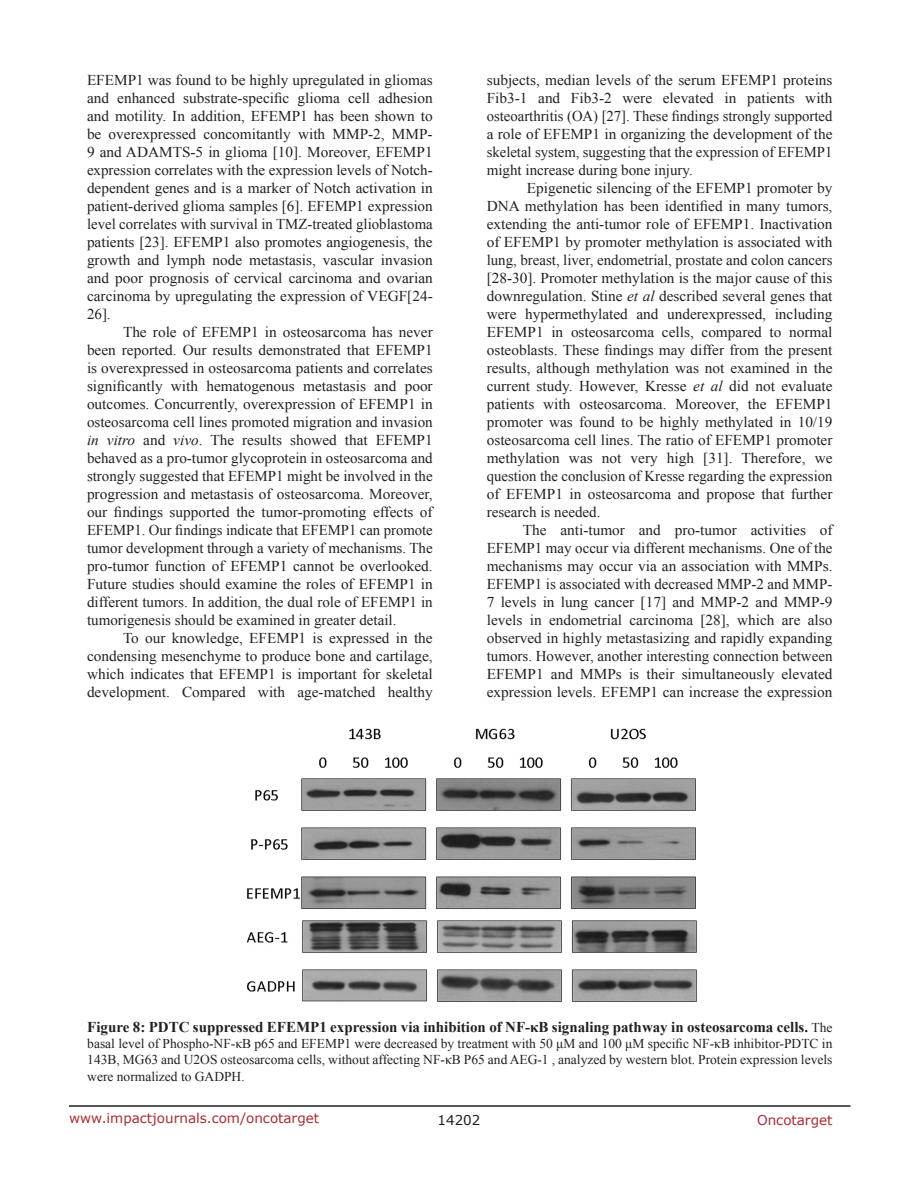
<style>
.page{position:relative;width:918px;height:1188px;background:#fff}
.page>*{position:absolute;margin:0;border:0;box-sizing:border-box;transform-origin:0 0}
.BodyText{font:15px/18px "Times New Roman";color:#221f22;text-align:justify}
.FigureText{font:700 15px "Times New Roman";color:#221f22}
.FigureText-2{font:13.5px/16.2px "Times New Roman";color:#221f22;text-align:justify}
.t1{font:13.5px "Verdana";color:#ac2b31}
.t2{font:13.5px "Verdana";color:#221f22}
.s1{font-style:italic}
.s2{font-weight:400;font-size:13.5px}
</style>
<div class="page">
<hr style="left:69px;top:1105px;width:781px;height:2px;background:#231f20">
<img style="left:246px;top:728px;width:451px;height:274px">
<p class="BodyText" style="left:87px;top:71px;width:347px">EFEMP1 was found to be highly upregulated in gliomas and enhanced substrate-specific glioma cell adhesion and motility. In addition, EFEMP1 has been shown to be overexpressed concomitantly with MMP-2, MMP-9 and ADAMTS-5 in glioma [10]. Moreover, EFEMP1 expression correlates with the expression levels of Notch&shy;dependent genes and is a marker of Notch activation in patient-derived glioma samples [6]. EFEMP1 expression level correlates with survival in TMZ-treated glioblastoma patients [23]. EFEMP1 also promotes angiogenesis, the growth and lymph node metastasis, vascular invasion and poor prognosis of cervical carcinoma and ovarian carcinoma by upregulating the expression of VEGF[24- 26].</p>
<p class="BodyText" style="left:87px;top:323px;width:347px;text-indent:36px">The role of EFEMP1 in osteosarcoma has never been reported. Our results demonstrated that EFEMP1 is overexpressed in osteosarcoma patients and correlates significantly with hematogenous metastasis and poor outcomes. Concurrently, overexpression of EFEMP1 in osteosarcoma cell lines promoted migration and invasion <span class="s1">in vitro</span> and <span class="s1">vivo</span>. The results showed that EFEMP1 behaved as a pro-tumor glycoprotein in osteosarcoma and strongly suggested that EFEMP1 might be involved in the progression and metastasis of osteosarcoma. Moreover, our findings supported the tumor-promoting effects of EFEMP1. Our findings indicate that EFEMP1 can promote tumor development through a variety of mechanisms. The pro-tumor function of EFEMP1 cannot be overlooked.<br>Future studies should examine the roles of EFEMP1 in different tumors. In addition, the dual role of EFEMP1 in tumorigenesis should be examined in greater detail.</p>
<p class="BodyText" style="left:87px;top:629px;width:347px;text-indent:36px">To our knowledge, EFEMP1 is expressed in the condensing mesenchyme to produce bone and cartilage, which indicates that EFEMP1 is important for skeletal development. Compared with age-matched healthy</p>
<p class="BodyText" style="left:487px;top:71px;width:347px">subjects, median levels of the serum EFEMP1 proteins Fib3-1 and Fib3-2 were elevated in patients with osteoarthritis (OA) [27]. These findings strongly supported a role of EFEMP1 in organizing the development of the skeletal system, suggesting that the expression of EFEMP1 might increase during bone injury.</p>
<p class="BodyText" style="left:487px;top:179px;width:347px;text-indent:40px">Epigenetic silencing of the EFEMP1 promoter by DNA methylation has been identified in many tumors, extending the anti-tumor role of EFEMP1. Inactivation of EFEMP1 by promoter methylation is associated with lung, breast, liver, endometrial, prostate and colon cancers [28-30]. Promoter methylation is the major cause of this downregulation. Stine <span class="s1">et al</span> described several genes that were hypermethylated and underexpressed, including EFEMP1 in osteosarcoma cells, compared to normal osteoblasts. These findings may differ from the present results, although methylation was not examined in the current study. However, Kresse <span class="s1">et al</span> did not evaluate patients with osteosarcoma. Moreover, the EFEMP1 promoter was found to be highly methylated in 10/19 osteosarcoma cell lines. The ratio of EFEMP1 promoter methylation was not very high [31]. Therefore, we question the conclusion of Kresse regarding the expression of EFEMP1 in osteosarcoma and propose that further research is needed.</p>
<p class="BodyText" style="left:487px;top:521px;width:347px;text-indent:36px">The anti-tumor and pro-tumor activities of EFEMP1 may occur via different mechanisms. One of the mechanisms may occur via an association with MMPs.<br>EFEMP1 is associated with decreased MMP-2 and MMP-7 levels in lung cancer [17] and MMP-2 and MMP-9 levels in endometrial carcinoma [28], which are also observed in highly metastasizing and rapidly expanding tumors. However, another interesting connection between EFEMP1 and MMPs is their simultaneously elevated expression levels. EFEMP1 can increase the expression</p>
<p class="FigureText" style="left:87px;top:1017px;width:747px">Figure 8: PDTC suppressed EFEMP1 expression via inhibition of NF-κB signaling pathway in osteosarcoma cells. <span class="s2">The</span></p>
<p class="FigureText-2" style="left:87px;top:1035px;width:747px">basal level of Phospho-NF-κB p65 and EFEMP1 were decreased by treatment with 50 μM and 100 μM specific NF-κB inhibitor-PDTC in 143B, MG63 and U2OS osteosarcoma cells, without affecting NF-κB P65 and AEG-1 , analyzed by western blot. Protein expression levels were normalized to GADPH.</p>
<p class="t1" style="left:69px;top:1109px;width:252px">www.impactjournals.com/oncotarget</p>
<p class="t2" style="left:438px;top:1111px;width:44px">14202</p>
<p class="t1" style="left:757px;top:1111px;width:77px">Oncotarget</p>
</div>
